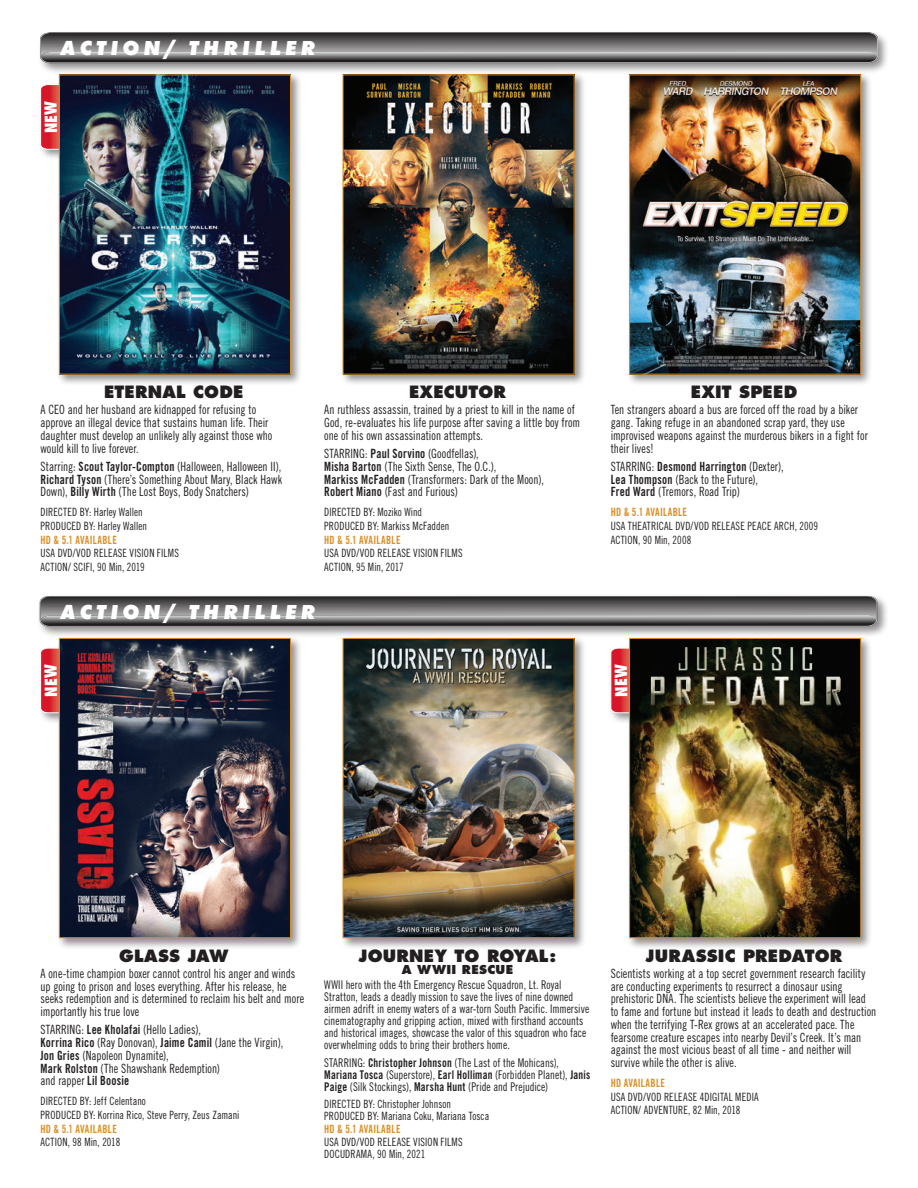
<style>
.page{position:relative;width:918px;height:1188px;background:#fff}
.page>*{position:absolute;margin:0;border:0;box-sizing:border-box;transform-origin:0 0}
.t1{font:21px "Futura Ext Bld Itl";letter-spacing:.2em;color:#fff}
.t2{font:800 16.5px "Futura";letter-spacing:.01em;color:#231f20}
.t3{font:12.75px/12.8px "Trade Gothic Cond Eighteen";color:#231f20;scale:.9 1}
.t4{font:12px/12px "Trade Gothic Cond Eighteen";letter-spacing:.005em;color:#231f20;scale:.9 1}
.t5{font:800 12px "Futura";letter-spacing:.025em;color:#231f20}
.t6{font:11.4px/13.5px "Trade Gothic Cond Eighteen";letter-spacing:.015em;color:#231f20;scale:.9 1}
.t7{font:11.4px "Trade Gothic Bold Cond Twenty";letter-spacing:.03em;color:#d98f28;scale:.9 1}
.s1{font-family:"Trade Gothic Bold Cond Twenty"}
</style>
<div class="page">
<div style="left:608px;top:645px;width:52px;height:80px;background:#231f20;opacity:.5"></div>
<div style="left:38px;top:645px;width:52px;height:80px;background:#231f20;opacity:.5"></div>
<div style="left:38px;top:82px;width:52px;height:79px;background:#231f20;opacity:.5"></div>
<div style="left:38px;top:30px;width:852px;height:45px;background:#231f20;opacity:.5"></div>
<svg style="left:40px;top:32px;width:838px;height:31px"></svg>
<div style="left:37px;top:593px;width:852px;height:45px;background:#231f20;opacity:.5"></div>
<svg style="left:40px;top:596px;width:837px;height:31px"></svg>
<div style="left:340px;top:72px;width:246px;height:314px;background:#231f20;opacity:.5"></div>
<img style="left:345px;top:77px;width:228px;height:296px">
<div style="left:340px;top:636px;width:246px;height:314px;background:#231f20;opacity:.5"></div>
<img style="left:345px;top:640px;width:228px;height:296px">
<div style="left:343px;top:638px;width:232px;height:300px;border:1px solid #d98f28"></div>
<div style="left:627px;top:72px;width:246px;height:314px;background:#231f20;opacity:.5"></div>
<img style="left:631px;top:77px;width:228px;height:296px">
<div style="left:629px;top:75px;width:232px;height:300px;border:1px solid #d98f28"></div>
<div style="left:627px;top:636px;width:246px;height:314px;background:#231f20;opacity:.5"></div>
<img style="left:631px;top:640px;width:228px;height:296px">
<div style="left:629px;top:638px;width:232px;height:300px;border:1px solid #d98f28"></div>
<div style="left:57px;top:636px;width:245px;height:314px;background:#231f20;opacity:.5"></div>
<img style="left:61px;top:640px;width:228px;height:296px">
<div style="left:59px;top:638px;width:232px;height:300px;border:1px solid #d98f28"></div>
<div style="left:57px;top:72px;width:245px;height:314px;background:#231f20;opacity:.5"></div>
<img style="left:61px;top:77px;width:228px;height:296px">
<div style="left:59px;top:75px;width:232px;height:300px;border:1px solid #d98f28"></div>
<svg style="left:611px;top:648px;width:38px;height:65px"></svg>
<svg style="left:40px;top:648px;width:39px;height:65px"></svg>
<svg style="left:40px;top:84px;width:39px;height:66px"></svg>
<h1 class="t1" style="left:60px;top:34px;width:256px">ACTION/ THRILLER</h1>
<p class="t2" style="left:104px;top:382px;width:141px">ETERNAL CODE</p>
<p class="t3" style="left:40px;top:403px;width:259px">A CEO and her husband are kidnapped for refusing to approve an illegal device that sustains human life. Their daughter must develop an unlikely ally against those who would kill to live forever.</p>
<p class="t3" style="left:40px;top:460px;width:270px;text-align:justify">Starring: <span class="s1">Scout Taylor-Compton</span> (Halloween, Halloween II), <span class="s1">Richard Tyson</span> (There’s Something About Mary, Black Hawk Down), <span class="s1">Billy Wirth</span> (The Lost Boys, Body Snatchers)</p>
<p class="t6" style="left:40px;top:505px;width:120px">DIRECTED BY: Harley Wallen<br>PRODUCED BY: Harley Wallen</p>
<p class="t7" style="left:40px;top:533px;width:86px">HD &amp; 5.1 AVAILABLE</p>
<p class="t6" style="left:40px;top:546px;width:155px">USA DVD/VOD RELEASE VISION FILMS<br>ACTION/ SCIFI, 90 Min, 2019</p>
<p class="t2" style="left:409px;top:382px;width:98px">EXECUTOR</p>
<p class="t3" style="left:324px;top:403px;width:286px">An ruthless assassin, trained by a priest to kill in the name of<br>God, re-evaluates his life purpose after saving a little boy from one of his own assassination attempts.</p>
<p class="t3" style="left:324px;top:447px;width:246px">STARRING: <span class="s1">Paul Sorvino</span> (Goodfellas),<br><span class="s1">Misha Barton</span> (The Sixth Sense, The O.C.),<br><span class="s1">Markiss McFadden</span> (Transformers: Dark of the Moon), <span class="s1">Robert Miano</span> (Fast and Furious)</p>
<p class="t6" style="left:324px;top:505px;width:141px">DIRECTED BY: Moziko Wind<br>PRODUCED BY: Markiss McFadden</p>
<p class="t7" style="left:324px;top:533px;width:86px">HD &amp; 5.1 AVAILABLE</p>
<p class="t6" style="left:324px;top:546px;width:155px">USA DVD/VOD RELEASE VISION FILMS<br>ACTION, 95 Min, 2017</p>
<h1 class="t1" style="left:60px;top:598px;width:256px">ACTION/ THRILLER</h1>
<p class="t2" style="left:691px;top:382px;width:108px">EXIT SPEED</p>
<p class="t3" style="left:611px;top:403px;width:287px">Ten strangers aboard a bus are forced off the road by a biker gang. Taking refuge in an abandoned scrap yard, they use improvised weapons against the murderous bikers in a fight for their lives!</p>
<p class="t3" style="left:611px;top:460px;width:194px">STARRING: <span class="s1">Desmond Harrington</span> (Dexter),<br><span class="s1">Lea Thompson</span> (Back to the Future),<br><span class="s1">Fred Ward</span> (Tremors, Road Trip)</p>
<p class="t7" style="left:611px;top:505px;width:86px">HD &amp; 5.1 AVAILABLE</p>
<p class="t6" style="left:611px;top:519px;width:232px">USA THEATRICAL DVD/VOD RELEASE PEACE ARCH, 2009<br>ACTION, 90 Min, 2008</p>
<p class="t2" style="left:119px;top:945px;width:111px">GLASS JAW</p>
<p class="t3" style="left:40px;top:967px;width:294px">A one-time champion boxer cannot control his anger and winds up going to prison and loses everything. After his release, he seeks redemption and is determined to reclaim his belt and more importantly his true love</p>
<p class="t3" style="left:40px;top:1023px;width:271px">STARRING: <span class="s1">Lee Kholafai</span> (Hello Ladies),<br><span class="s1">Korrina Rico</span> (Ray Donovan), <span class="s1">Jaime Camil</span> (Jane the Virgin), <span class="s1">Jon Gries</span> (Napoleon Dynamite),<br><span class="s1">Mark Rolston</span> (The Shawshank Redemption)<br>and rapper <span class="s1">Lil Boosie</span></p>
<p class="t6" style="left:40px;top:1094px;width:223px">DIRECTED BY: Jeff Celentano<br>PRODUCED BY: Korrina Rico, Steve Perry, Zeus Zamani</p>
<p class="t7" style="left:40px;top:1122px;width:86px">HD &amp; 5.1 AVAILABLE</p>
<p class="t6" style="left:40px;top:1135px;width:90px">ACTION, 98 Min, 2018</p>
<p class="t2" style="left:359px;top:945px;width:199px">JOURNEY TO ROYAL:</p>
<p class="t5" style="left:402px;top:962px;width:113px">A WWII RESCUE</p>
<p class="t4" style="left:324px;top:979px;width:296px">WWII hero with the 4th Emergency Rescue Squadron, Lt. Royal Stratton, leads a deadly mission to save the lives of nine downed airmen adrift in enemy waters of a war-torn South Pacific. Immersive cinematography and gripping action, mixed with firsthand accounts and historical images, showcase the valor of this squadron who face overwhelming odds to bring their brothers home.</p>
<p class="t4" style="left:324px;top:1056px;width:297px">STARRING: <span class="s1">Christopher Johnson</span> (The Last of the Mohicans),<br><span class="s1">Mariana Tosca</span> (Superstore), <span class="s1">Earl Holliman</span> (Forbidden Planet), <span class="s1">Janis<br>Paige</span> (Silk Stockings), <span class="s1">Marsha Hunt</span> (Pride and Prejudice)</p>
<p class="t6" style="left:324px;top:1097px;width:185px;line-height:12.6px">DIRECTED BY: Christopher Johnson<br>PRODUCED BY: Mariana Coku, Mariana Tosca</p>
<p class="t7" style="left:324px;top:1122px;width:86px">HD &amp; 5.1 AVAILABLE</p>
<p class="t6" style="left:324px;top:1135px;width:155px;line-height:12.6px">USA DVD/VOD RELEASE VISION FILMS<br>DOCUDRAMA, 90 Min, 2021</p>
<p class="t2" style="left:646px;top:945px;width:198px">JURASSIC PREDATOR</p>
<p class="t3" style="left:611px;top:967px;width:297px">Scientists working at a top secret government research facility are conducting experiments to resurrect a dinosaur using prehistoric DNA. The scientists believe the experiment will lead to fame and fortune but instead it leads to death and destruction when the terrifying T-Rex grows at an accelerated pace. The fearsome creature escapes into nearby Devil’s Creek. It’s man against the most vicious beast of all time - and neither will survive while the other is alive.</p>
<p class="t7" style="left:611px;top:1076px;width:62px">HD AVAILABLE</p>
<p class="t6" style="left:611px;top:1090px;width:166px">USA DVD/VOD RELEASE 4DIGITAL MEDIA<br>ACTION/ ADVENTURE, 82 Min, 2018</p>
</div>
